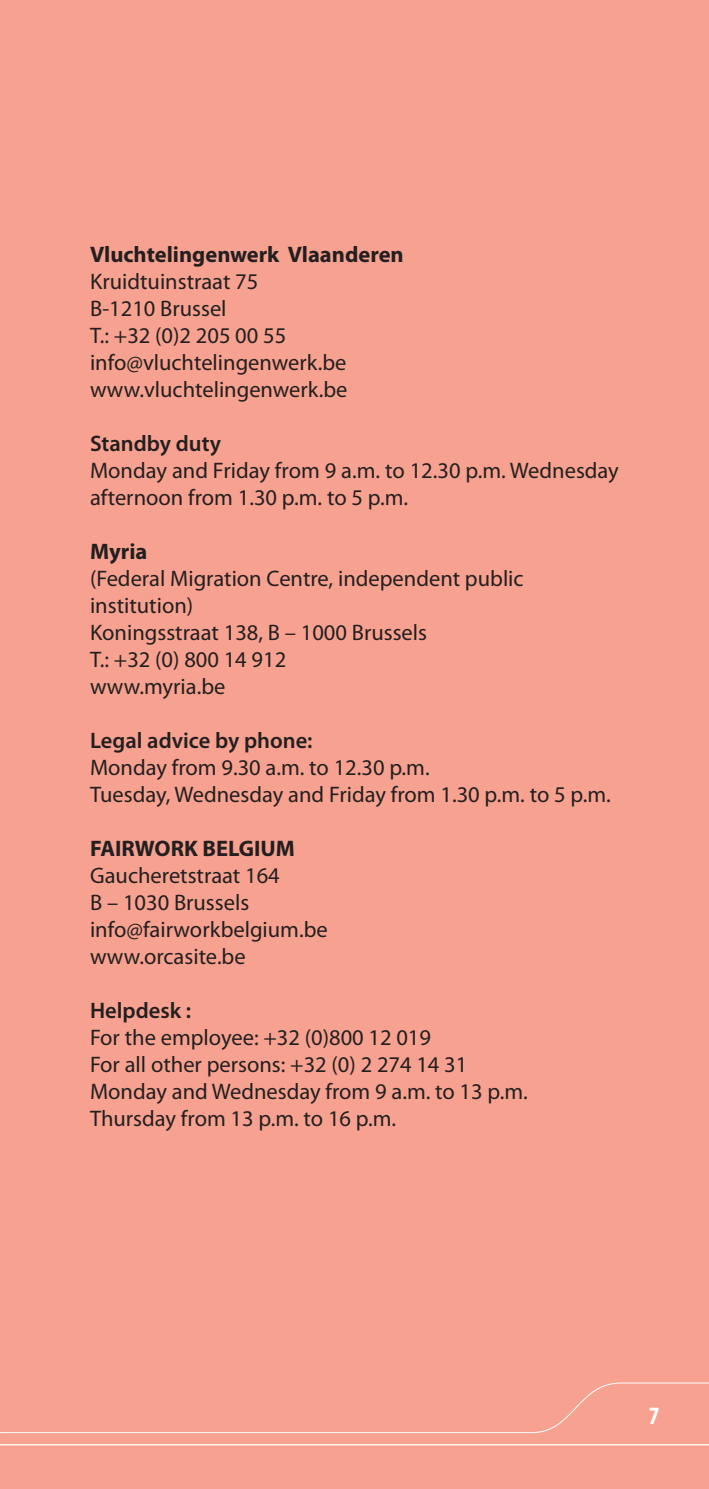
<style>
.page{position:relative;width:709px;height:1489px;background:#fff}
.page>*{position:absolute;margin:0;border:0;box-sizing:border-box;transform-origin:0 0}
.t1{font:700 condensed 25px "Myriad Pro";color:#fff}
.t2{font:22.5px/27px "Myriad Pro";color:#231f20}
.t3{font:700 22.5px "Myriad Pro";color:#231f20}
.t4{font:600 22.5px "Myriad Pro";color:#231f20}
</style>
<div class="page">
<div style="left:0;top:0;width:709px;height:1488px;background:#f7a290"></div>
<svg style="left:0;top:1382px;width:709px;height:63px"></svg>
<p class="t3" style="left:90px;top:241px;width:315px">Vluchtelingenwerk Vlaanderen</p>
<p class="t2" style="left:90px;top:268px;width:170px">Kruidtuinstraat 75</p>
<p class="t2" style="left:90px;top:295px;width:138px">B-1210 Brussel</p>
<p class="t2" style="left:90px;top:322px;width:198px">T.: +32 (0)2 205 00 55</p>
<p class="t2" style="left:90px;top:349px;width:258px">info@vluchtelingenwerk.be</p>
<p class="t2" style="left:90px;top:376px;width:259px">www.vluchtelingenwerk.be</p>
<p class="t4" style="left:90px;top:430px;width:132px">Standby duty</p>
<p class="t2" style="left:90px;top:457px;width:530px">Monday and Friday from 9 a.m. to 12.30 p.m. Wednesday afternoon from 1.30 p.m. to 5 p.m.</p>
<p class="t3" style="left:90px;top:538px;width:59px">Myria</p>
<p class="t2" style="left:90px;top:565px;width:435px">(Federal Migration Centre, independent public</p>
<p class="t2" style="left:90px;top:592px;width:105px">institution)</p>
<p class="t2" style="left:90px;top:619px;width:338px">Koningsstraat 138, B – 1000 Brussels</p>
<p class="t2" style="left:90px;top:646px;width:198px">T.: +32 (0) 800 14 912</p>
<p class="t2" style="left:90px;top:673px;width:137px">www.myria.be</p>
<p class="t4" style="left:90px;top:727px;width:224px">Legal advice by phone:</p>
<p class="t2" style="left:90px;top:754px;width:341px">Monday from 9.30 a.m. to 12.30 p.m.</p>
<p class="t2" style="left:90px;top:781px;width:522px">Tuesday, Wednesday and Friday from 1.30 p.m. to 5 p.m.</p>
<p class="t3" style="left:90px;top:835px;width:206px">FAIRWORK BELGIUM</p>
<p class="t2" style="left:90px;top:862px;width:191px">Gaucheretstraat 164</p>
<p class="t2" style="left:90px;top:889px;width:161px">B – 1030 Brussels</p>
<p class="t2" style="left:90px;top:916px;width:239px">info@fairworkbelgium.be</p>
<p class="t2" style="left:90px;top:943px;width:157px">www.orcasite.be</p>
<p class="t4" style="left:90px;top:997px;width:103px">Helpdesk :</p>
<p class="t2" style="left:90px;top:1024px;width:342px">For the employee: +32 (0)800 12 019</p>
<p class="t2" style="left:90px;top:1051px;width:379px">For all other persons: +32 (0) 2 274 14 31</p>
<p class="t2" style="left:90px;top:1078px;width:439px">Monday and Wednesday from 9 a.m. to 13 p.m.</p>
<p class="t2" style="left:90px;top:1105px;width:308px">Thursday from 13 p.m. to 16 p.m.</p>
<p class="t1" style="left:648px;top:1401px;width:12px">7</p>
</div>
